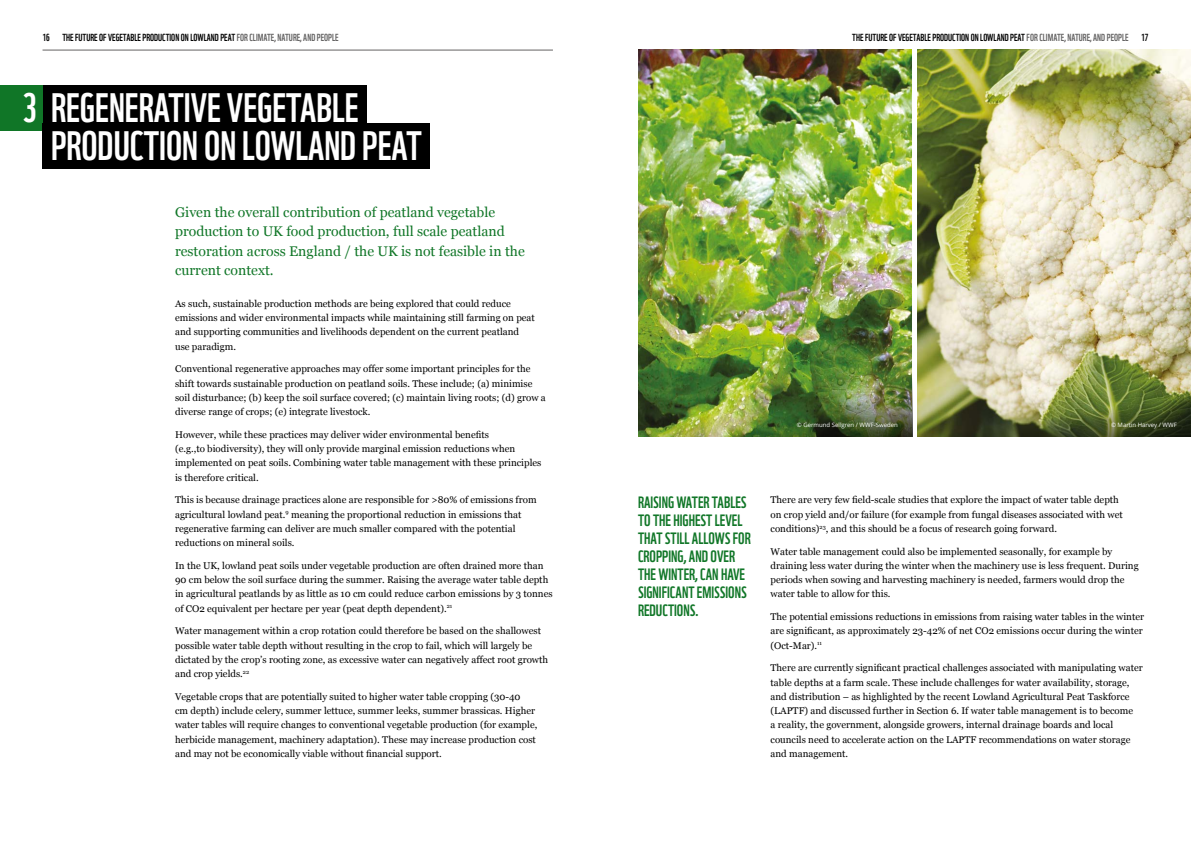
<style>
.page{position:relative;width:1191px;height:842px;background:#fff}
.page>*{position:absolute;margin:0;border:0;box-sizing:border-box;transform-origin:0 0}
.t1{font:40px/38px "WWF";color:#fff}
.t2{font:16px/18px "WWF";color:#107627}
.t3{font:14px/19px "Georgia";color:#107627}
.t4{font:10px "WWF";color:#000}
.t5{font:9.8px/14.3px "Georgia";color:#000}
.t6{font:6px "Open Sans";color:#fff}
.s1{color:#646363}
</style>
<div class="page">
<hr style="left:43px;top:50px;width:510px;height:1px;background:#646363">
<img style="left:638px;top:50px;width:553px;height:386px">
<div style="left:43px;top:85px;width:324px;height:45px;background:#000"></div>
<div style="left:0;top:85px;width:43px;height:45px;background:#107627"></div>
<div style="left:43px;top:124px;width:387px;height:45px;background:#000"></div>
<div style="left:912px;top:47px;width:5px;height:416px;background:#fff"></div>
<img style="left:656px;top:339px;width:535px;height:97px">
<p class="t4" style="left:43px;top:30px;width:298px">16 THE FUTURE OF VEGETABLE PRODUCTION ON LOWLAND PEAT <span class="s1">FOR CLIMATE, NATURE, AND PEOPLE</span></p>
<p class="t4" style="left:852px;top:30px;width:298px">THE FUTURE OF VEGETABLE PRODUCTION ON LOWLAND PEAT <span class="s1">FOR CLIMATE, NATURE, AND PEOPLE</span> 17</p>
<h1 class="t1" style="left:51px;top:85px;width:372px;text-indent:-29px">3 REGENERATIVE VEGETABLE<br>PRODUCTION ON LOWLAND PEAT</h1>
<h3 class="t3" style="left:175px;top:203px;width:351px">Given the overall contribution of peatland vegetable production to UK food production, full scale peatland restoration across England / the UK is not feasible in the current context.</h3>
<p class="t5" style="left:175px;top:296px;width:361px">As such, sustainable production methods are being explored that could reduce emissions and wider environmental impacts while maintaining still farming on peat and supporting communities and livelihoods dependent on the current peatland use paradigm.</p>
<p class="t5" style="left:175px;top:361px;width:372px">Conventional regenerative approaches may offer some important principles for the shift towards sustainable production on peatland soils. These include; (a) minimise soil disturbance; (b) keep the soil surface covered; (c) maintain living roots; (d) grow a diverse range of crops; (e) integrate livestock.</p>
<p class="t5" style="left:175px;top:427px;width:368px">However, while these practices may deliver wider environmental benefits<br>(e.g.,to biodiversity), they will only provide marginal emission reductions when implemented on peat soils. Combining water table management with these principles is therefore critical.</p>
<p class="t5" style="left:175px;top:492px;width:363px">This is because drainage practices alone are responsible for &gt;80% of emissions from agricultural lowland peat.<sup>9</sup> meaning the proportional reduction in emissions that regenerative farming can deliver are much smaller compared with the potential reductions on mineral soils.</p>
<p class="t5" style="left:175px;top:558px;width:379px">In the UK, lowland peat soils under vegetable production are often drained more than 90 cm below the soil surface during the summer. Raising the average water table depth in agricultural peatlands by as little as 10 cm could reduce carbon emissions by 3 tonnes of CO2 equivalent per hectare per year (peat depth dependent).<sup>21</sup></p>
<p class="t5" style="left:175px;top:623px;width:374px">Water management within a crop rotation could therefore be based on the shallowest possible water table depth without resulting in the crop to fail, which will largely be dictated by the crop’s rooting zone, as excessive water can negatively affect root growth and crop yields.<sup>22</sup></p>
<p class="t5" style="left:175px;top:689px;width:364px">Vegetable crops that are potentially suited to higher water table cropping (30-40<br>cm depth) include celery, summer lettuce, summer leeks, summer brassicas. Higher water tables will require changes to conventional vegetable production (for example, herbicide management, machinery adaptation). These may increase production cost and may not be economically viable without financial support.</p>
<p class="t6" style="left:797px;top:420px;width:102px">© Germund Sellgren / WWF-Sweden</p>
<p class="t6" style="left:1111px;top:420px;width:67px">© Martin Harvey / WWF</p>
<h2 class="t2" style="left:638px;top:491px;width:114px">RAISING WATER TABLES<br>TO THE HIGHEST LEVEL<br>THAT STILL ALLOWS FOR<br>CROPPING, AND OVER<br>THE WINTER, CAN HAVE<br>SIGNIFICANT EMISSIONS<br>REDUCTIONS.</h2>
<p class="t5" style="left:770px;top:492px;width:354px">There are very few field-scale studies that explore the impact of water table depth on crop yield and/or failure (for example from fungal diseases associated with wet conditions)<sup>23</sup>, and this should be a focus of research going forward.</p>
<p class="t5" style="left:770px;top:544px;width:369px">Water table management could also be implemented seasonally, for example by draining less water during the winter when the machinery use is less frequent. During periods when sowing and harvesting machinery is needed, farmers would drop the water table to allow for this.</p>
<p class="t5" style="left:770px;top:609px;width:375px">The potential emissions reductions in emissions from raising water tables in the winter are significant, as approximately 23-42% of net CO2 emissions occur during the winter (Oct-Mar).<sup>11</sup></p>
<p class="t5" style="left:770px;top:660px;width:374px">There are currently significant practical challenges associated with manipulating water table depths at a farm scale. These include challenges for water availability, storage, and distribution – as highlighted by the recent Lowland Agricultural Peat Taskforce (LAPTF) and discussed further in Section 6. If water table management is to become<br>a reality, the government, alongside growers, internal drainage boards and local councils need to accelerate action on the LAPTF recommendations on water storage and management.</p>
</div>
